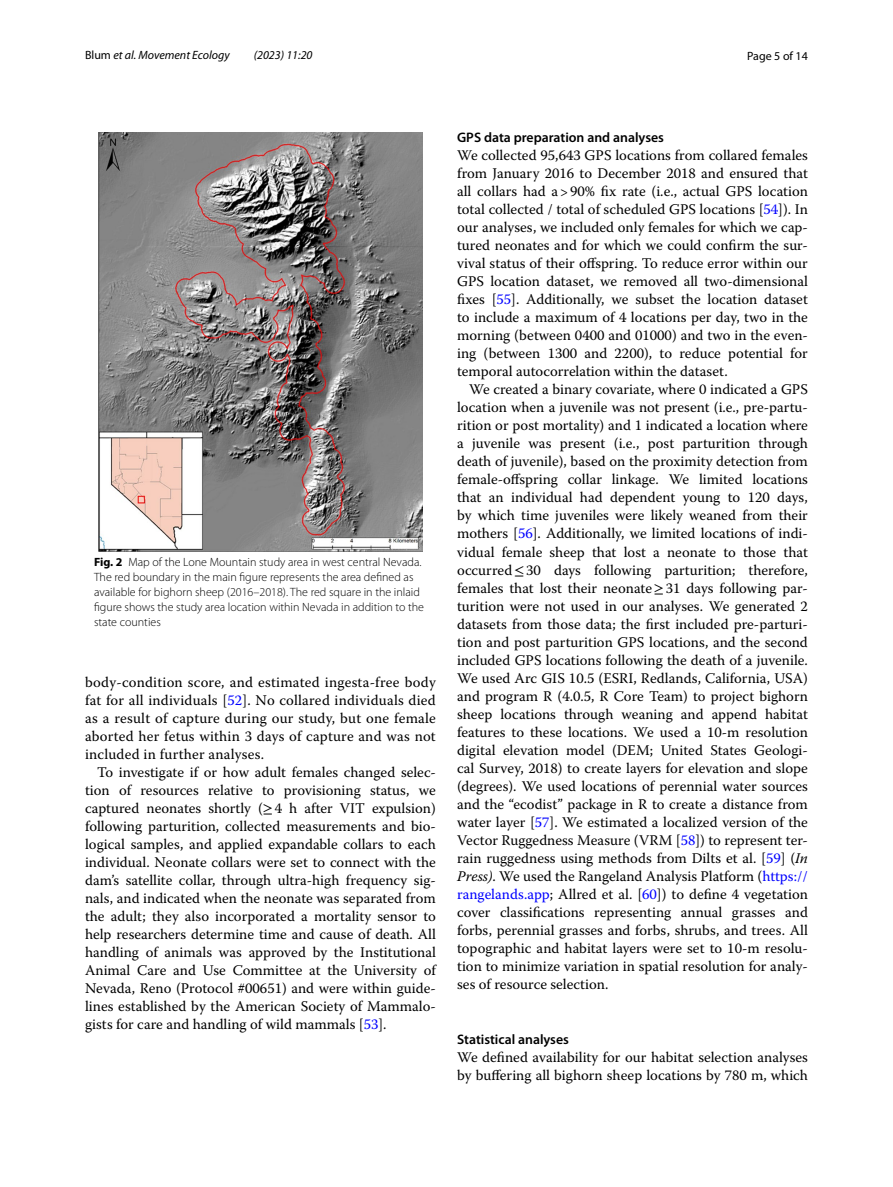
<style>
.page{position:relative;width:893px;height:1187px;background:#fff}
.page>*{position:absolute;margin:0;border:0;box-sizing:border-box;transform-origin:0 0}
.t1{font:14.7px/18px "Warnock Pro";color:#000;text-align:justify}
.t2{font:600 13.8px "Myriad Pro";color:#000}
.t3{font:300 12px/15px "Myriad Pro";color:#000}
.t4{font:italic 12px "Myriad Pro";color:#000}
.t5{font:12px "Myriad Pro";color:#000}
.s1{font-style:normal}
.s2{font-weight:700}
.s3{color:#00f}
.s4{font-family:"STIX"}
.s5{font-style:italic}
</style>
<div class="page">
<img style="left:99px;top:133px;width:323px;height:418px">
<p class="t4" style="left:85px;top:48px;width:146px"><span class="s1">Blum</span> et al. Movement Ecology</p>
<p class="t4" style="left:254px;top:48px;width:60px">(2023) 11:20</p>
<p class="t5" style="left:747px;top:48px;width:62px">Page 5 of 14</p>
<p class="t3" style="left:94px;top:555px;width:332px"><span class="s2">Fig. 2</span> Map of the Lone Mountain study area in west central Nevada.<br>The red boundary in the main figure represents the area defined as available for bighorn sheep (2016–2018). The red square in the inlaid figure shows the study area location within Nevada in addition to the state counties</p>
<p class="t1" style="left:85px;top:672px;width:352px">body-condition score, and estimated ingesta-free body fat for all individuals [<span class="s3">52</span>]. No collared individuals died as a result of capture during our study, but one female aborted her fetus within 3 days of capture and was not included in further analyses.</p>
<p class="t1" style="left:85px;top:762px;width:352px;text-indent:12px">To investigate if or how adult females changed selec&shy;tion of resources relative to provisioning status, we captured neonates shortly (<span class="s4">≥</span>4 h after VIT expulsion) following parturition, collected measurements and bio&shy;logical samples, and applied expandable collars to each individual. Neonate collars were set to connect with the dam’s satellite collar, through ultra-high frequency sig&shy;nals, and indicated when the neonate was separated from the adult; they also incorporated a mortality sensor to help researchers determine time and cause of death. All handling of animals was approved by the Institutional Animal Care and Use Committee at the University of Nevada, Reno (Protocol #00651) and were within guide&shy;lines established by the American Society of Mammalo&shy;gists for care and handling of wild mammals [<span class="s3">53</span>].</p>
<p class="t2" style="left:457px;top:129px;width:208px">GPS data preparation and analyses</p>
<p class="t1" style="left:457px;top:146px;width:352px">We collected 95,643 GPS locations from collared females from January 2016 to December 2018 and ensured that all collars had a&gt;90% fix rate (i.e., actual GPS location total collected / total of scheduled GPS locations [<span class="s3">54</span>]). In our analyses, we included only females for which we cap&shy;tured neonates and for which we could confirm the sur&shy;vival status of their offspring. To reduce error within our GPS location dataset, we removed all two-dimensional fixes [<span class="s3">55</span>]. Additionally, we subset the location dataset to include a maximum of 4 locations per day, two in the morning (between 0400 and 01000) and two in the even&shy;ing (between 1300 and 2200), to reduce potential for temporal autocorrelation within the dataset.</p>
<p class="t1" style="left:457px;top:380px;width:352px;text-indent:12px">We created a binary covariate, where 0 indicated a GPS location when a juvenile was not present (i.e., pre-partu&shy;rition or post mortality) and 1 indicated a location where a juvenile was present (i.e., post parturition through death of juvenile), based on the proximity detection from female-offspring collar linkage. We limited locations that an individual had dependent young to 120 days, by which time juveniles were likely weaned from their mothers [<span class="s3">56</span>]. Additionally, we limited locations of indi&shy;vidual female sheep that lost a neonate to those that occurred<span class="s4">≤</span>30 days following parturition; therefore, females that lost their neonate<span class="s4">≥</span>31 days following par&shy;turition were not used in our analyses. We generated 2 datasets from those data; the first included pre-parturi&shy;tion and post parturition GPS locations, and the second included GPS locations following the death of a juvenile.<br>We used Arc GIS 10.5 (ESRI, Redlands, California, USA) and program R (4.0.5, R Core Team) to project bighorn sheep locations through weaning and append habitat features to these locations. We used a 10-m resolution digital elevation model (DEM; United States Geologi&shy;cal Survey, 2018) to create layers for elevation and slope (degrees). We used locations of perennial water sources and the “ecodist” package in R to create a distance from water layer [<span class="s3">57</span>]. We estimated a localized version of the Vector Ruggedness Measure (VRM [<span class="s3">58</span>]) to represent ter&shy;rain ruggedness using methods from Dilts et al. [<span class="s3">59</span>] (<span class="s5">In Press)</span>. We used the Rangeland Analysis Platform (<span class="s3">https:// rangelands.app</span>; Allred et al. [<span class="s3">60</span>]) to define 4 vegetation cover classifications representing annual grasses and forbs, perennial grasses and forbs, shrubs, and trees. All topographic and habitat layers were set to 10-m resolu&shy;tion to minimize variation in spatial resolution for analy&shy;ses of resource selection.</p>
<p class="t2" style="left:457px;top:1030px;width:113px">Statistical analyses</p>
<p class="t1" style="left:457px;top:1047px;width:352px">We defined availability for our habitat selection analyses by buffering all bighorn sheep locations by 780 m, which</p>
</div>
